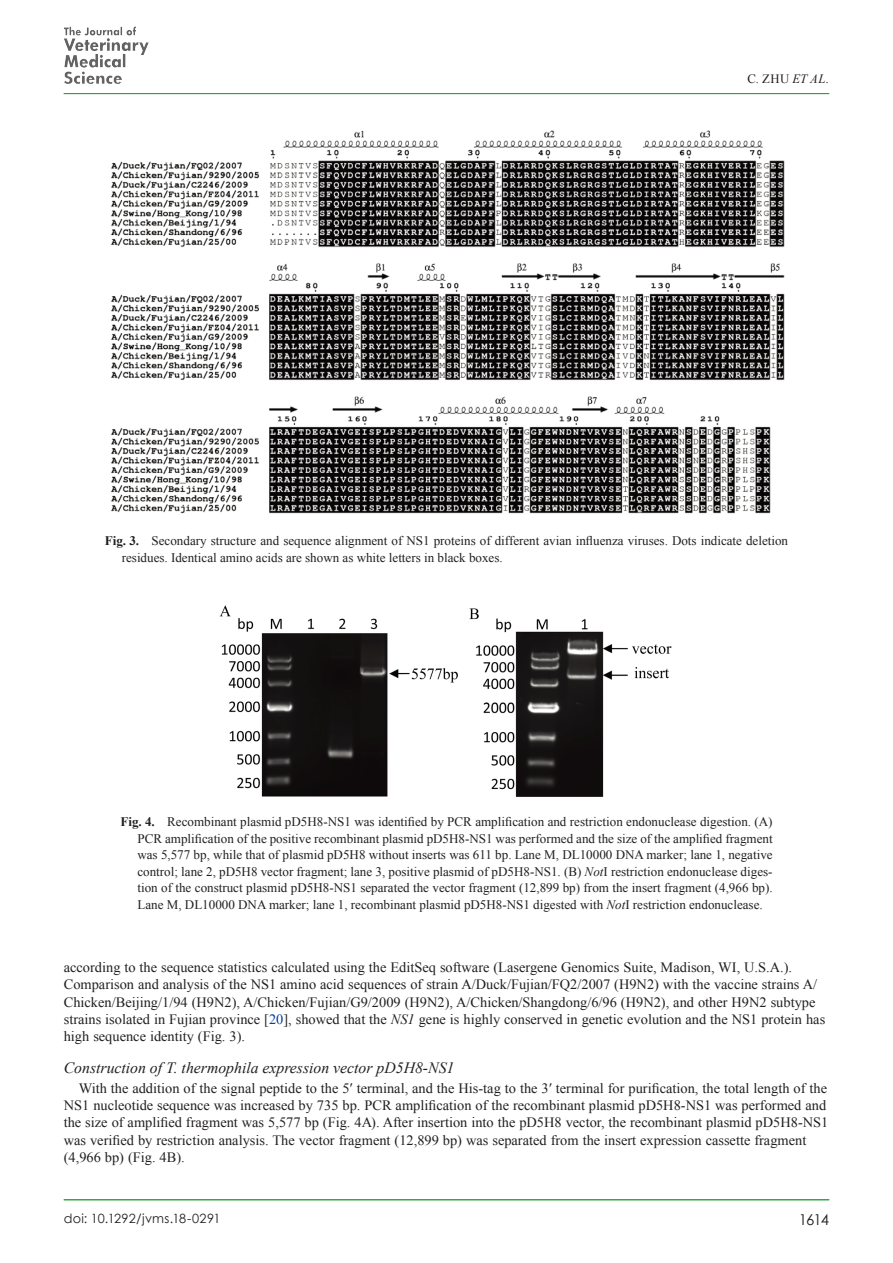
<style>
.page{position:relative;width:893px;height:1263px;background:#fff}
.page>*{position:absolute;margin:0;border:0;box-sizing:border-box;transform-origin:0 0}
.t1{font:italic 15.75px "Times New Roman";color:#231f20}
.t2{font:15px "Century Gothic";color:#231f20}
.t3{font:14.25px/17.2px "Times New Roman";color:#231f20}
.t4{font:13.05px/16.5px "Times New Roman";color:#231f20}
.t5{font:12.75px "Century Gothic";letter-spacing:.02em;color:#231f20}
.t6{font:12.75px "Times New Roman";color:#231f20}
.s1{font-style:italic}
.s2{font-weight:700}
.s3{color:#003f98}
</style>
<div class="page">
<img style="left:64px;top:27px;width:74px;height:24px">
<hr style="left:64px;top:93px;width:765px;height:1px;background:#2aa738">
<hr style="left:64px;top:1199px;width:765px;height:1px;background:#2aa738">
<img style="left:111px;top:130px;width:674px;height:384px">
<img style="left:219px;top:605px;width:453px;height:192px">
<p class="t6" style="left:747px;top:70px;width:83px">C. ZHU <span class="s1">ET AL.</span></p>
<p class="t4" style="left:122px;top:532px;width:668px;text-indent:-17px"><span class="s2">Fig. 3.</span> Secondary structure and sequence alignment of NS1 proteins of different avian influenza viruses. Dots indicate deletion residues. Identical amino acids are shown as white letters in black boxes.</p>
<p class="t4" style="left:137px;top:813px;width:637px;text-align:justify;text-indent:-17px"><span class="s2">Fig. 4.</span> Recombinant plasmid pD5H8-NS1 was identified by PCR amplification and restriction endonuclease digestion. (A)<br>PCR amplification of the positive recombinant plasmid pD5H8-NS1 was performed and the size of the amplified fragment was 5,577 bp, while that of plasmid pD5H8 without inserts was 611 bp. Lane M, DL10000 DNA marker; lane 1, negative control; lane 2, pD5H8 vector fragment; lane 3, positive plasmid of pD5H8-NS1. (B) <span class="s1">Not</span>I restriction endonuclease diges&shy;tion of the construct plasmid pD5H8-NS1 separated the vector fragment (12,899 bp) from the insert fragment (4,966 bp).<br>Lane M, DL10000 DNA marker; lane 1, recombinant plasmid pD5H8-NS1 digested with <span class="s1">Not</span>I restriction endonuclease.</p>
<p class="t3" style="left:64px;top:958px;width:763px">according to the sequence statistics calculated using the EditSeq software (Lasergene Genomics Suite, Madison, WI, U.S.A.).<br>Comparison and analysis of the NS1 amino acid sequences of strain A/Duck/Fujian/FQ2/2007 (H9N2) with the vaccine strains A/ Chicken/Beijing/1/94 (H9N2), A/Chicken/Fujian/G9/2009 (H9N2), A/Chicken/Shangdong/6/96 (H9N2), and other H9N2 subtype strains isolated in Fujian province [<span class="s3">20</span>], showed that the <span class="s1">NS1</span> gene is highly conserved in genetic evolution and the NS1 protein has high sequence identity (Fig. 3).</p>
<p class="t1" style="left:64px;top:1057px;width:392px">Construction of T. thermophila expression vector pD5H8-NS1</p>
<p class="t3" style="left:64px;top:1079px;width:766px;text-indent:15px">With the addition of the signal peptide to the 5ʹ terminal, and the His-tag to the 3ʹ terminal for purification, the total length of the NS1 nucleotide sequence was increased by 735 bp. PCR amplification of the recombinant plasmid pD5H8-NS1 was performed and the size of amplified fragment was 5,577 bp (Fig. 4A). After insertion into the pD5H8 vector, the recombinant plasmid pD5H8-NS1 was verified by restriction analysis. The vector fragment (12,899 bp) was separated from the insert expression cassette fragment (4,966 bp) (Fig. 4B).</p>
<p class="t5" style="left:64px;top:1209px;width:158px">doi: 10.1292/jvms.18-0291</p>
<p class="t2" style="left:799px;top:1209px;width:32px">1614</p>
</div>
